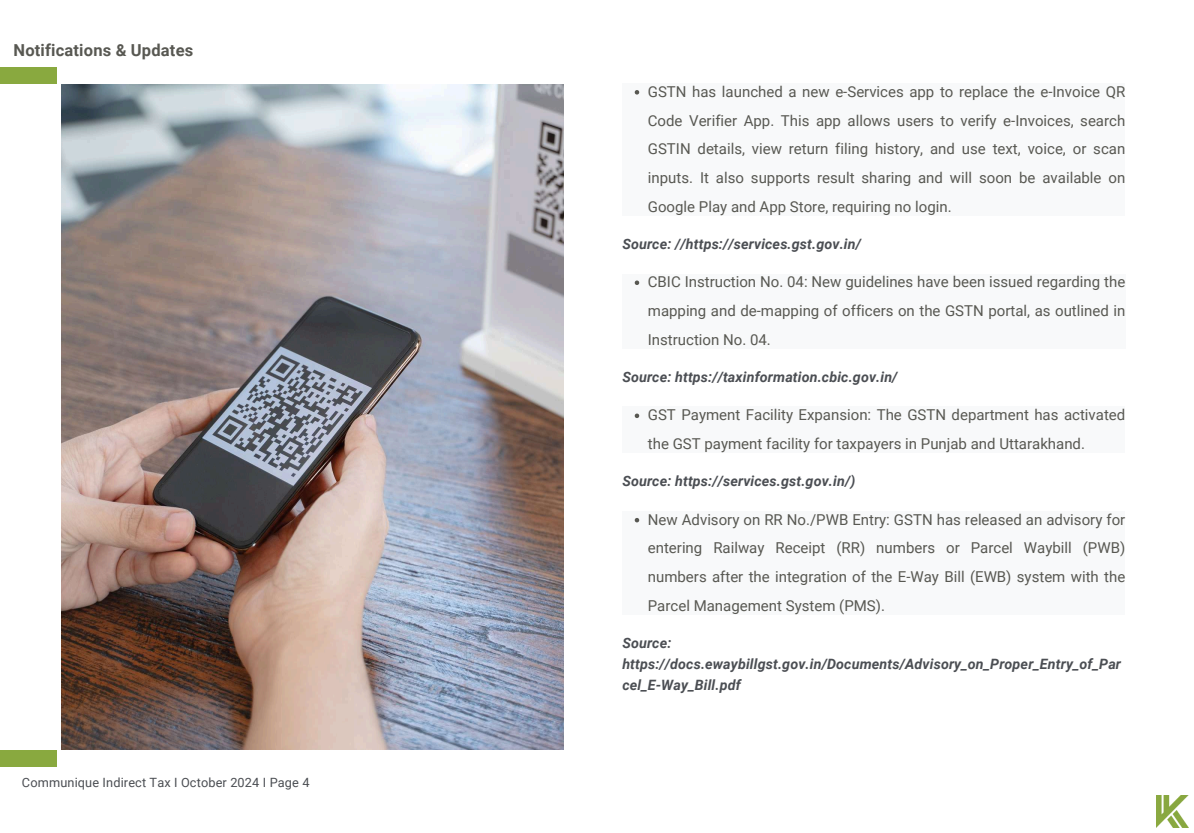
<style>
.page{position:relative;width:1194px;height:833px;background:#fff}
.page>*{position:absolute;margin:0;border:0;box-sizing:border-box;transform-origin:0 0}
.t1{font:700 16.5px "Roboto";letter-spacing:.01em;color:#585852}
.t2{font:15px/28.7px "Roboto";color:#585852;text-align:justify}
.t3{font:italic 700 14.25px/20.9px "Roboto";letter-spacing:.01em;color:#4b4e53}
.t4{font:12.75px "Roboto";letter-spacing:.01em;color:#4b4e53}
</style>
<div class="page">
<img style="left:1156px;top:795px;width:32px;height:32px">
<img style="left:61px;top:84px;width:502px;height:665px">
<div style="left:0;top:67px;width:57px;height:17px;background:#89a93f"></div>
<div style="left:0;top:749px;width:57px;height:17px;background:#89a93f"></div>
<div style="left:622px;top:83px;width:502px;height:132px;background:#f8f9fa"></div>
<svg style="left:634px;top:90px;width:5px;height:4px"></svg>
<div style="left:622px;top:274px;width:502px;height:74px;background:#f8f9fa"></div>
<svg style="left:634px;top:280px;width:5px;height:5px"></svg>
<div style="left:622px;top:407px;width:502px;height:46px;background:#f8f9fa"></div>
<svg style="left:634px;top:413px;width:5px;height:5px"></svg>
<div style="left:622px;top:511px;width:502px;height:103px;background:#f8f9fa"></div>
<svg style="left:634px;top:518px;width:5px;height:4px"></svg>
<p class="t1" style="left:14px;top:41px;width:181px">Notifications &amp; Updates</p>
<p class="t4" style="left:22px;top:774px;width:289px">Communique Indirect Tax I October 2024 I Page 4</p>
<p class="t2" style="left:647px;top:77px;width:479px">GSTN has launched a new e-Services app to replace the e-Invoice QR Code Verifier App. This app allows users to verify e-Invoices, search GSTIN details, view return filing history, and use text, voice, or scan inputs. It also supports result sharing and will soon be available on Google Play and App Store, requiring no login.</p>
<p class="t3" style="left:622px;top:233px;width:240px">Source: //https://services.gst.gov.in/</p>
<p class="t2" style="left:647px;top:268px;width:479px">CBIC Instruction No. 04: New guidelines have been issued regarding the mapping and de-mapping of officers on the GSTN portal, as outlined in Instruction No. 04.</p>
<p class="t3" style="left:622px;top:366px;width:277px">Source: https://taxinformation.cbic.gov.in/</p>
<p class="t2" style="left:647px;top:401px;width:479px">GST Payment Facility Expansion: The GSTN department has activated the GST payment facility for taxpayers in Punjab and Uttarakhand.</p>
<p class="t3" style="left:622px;top:471px;width:234px">Source: https://services.gst.gov.in/)</p>
<p class="t2" style="left:647px;top:505px;width:479px">New Advisory on RR No./PWB Entry: GSTN has released an advisory for entering Railway Receipt (RR) numbers or Parcel Waybill (PWB) numbers after the integration of the E-Way Bill (EWB) system with the Parcel Management System (PMS).</p>
<p class="t3" style="left:622px;top:632px;width:500px">Source: https://docs.ewaybillgst.gov.in/Documents/Advisory_on_Proper_Entry_of_Par cel_E-Way_Bill.pdf</p>
</div>
